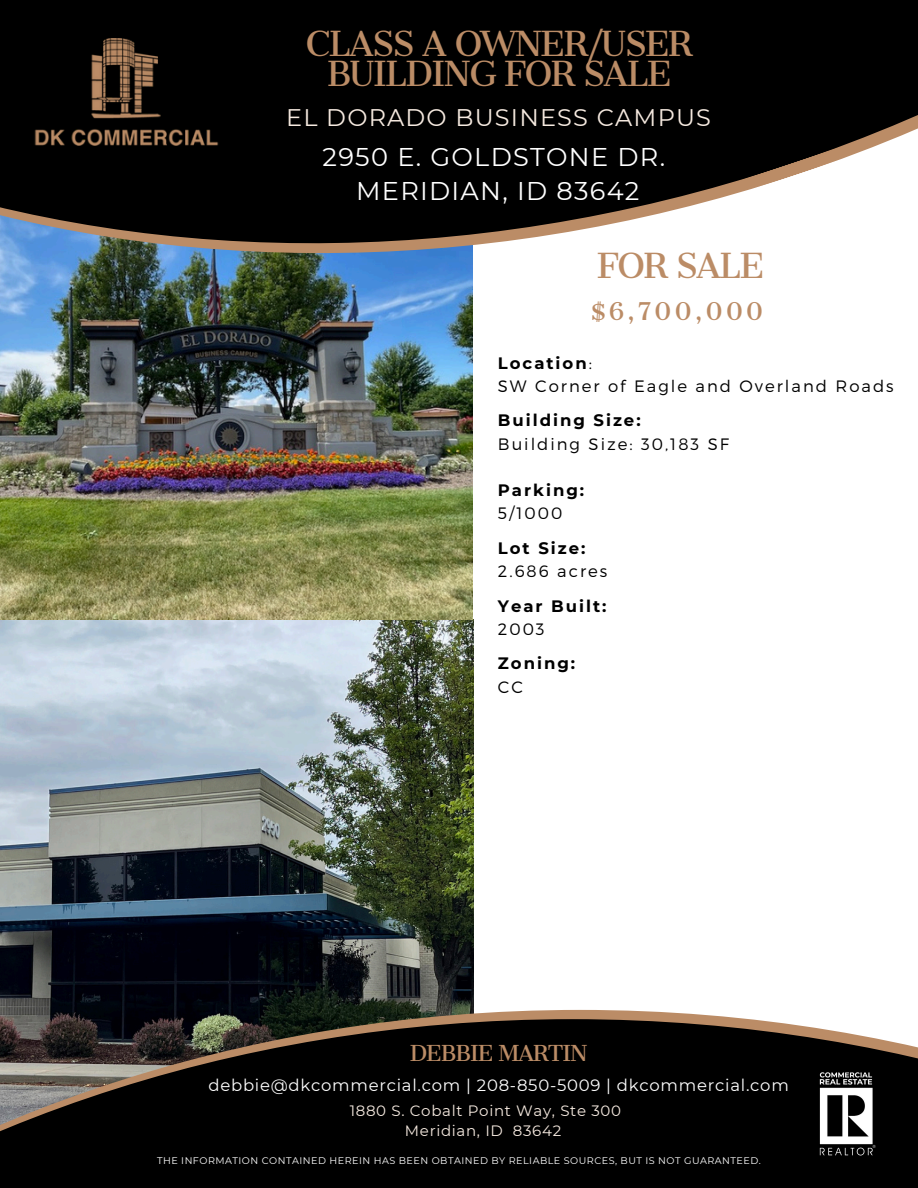
<style>
.page{position:relative;width:918px;height:1188px;background:#fff}
.page>*{position:absolute;margin:0;border:0;box-sizing:border-box;transform-origin:0 0}
.t1{font:33px/30.3px "Cantata One";letter-spacing:-.05em;color:#bb8c66;text-align:center}
.t2{font:25.65px/33.2px "Montserrat";letter-spacing:.05em;color:#fff;text-align:center}
.t3{font:24px "Montserrat";letter-spacing:.05em;color:#f6eae0}
.t4{font:23.4px "Cantata One";letter-spacing:.12em;color:#bb8c66}
.t5{font:21px "Cantata One";letter-spacing:-.05em;color:#bb8c66}
.t6{font:300 16.5px/23.2px "Montserrat";letter-spacing:.12em;color:#000}
.t7{font:16.5px "Montserrat";letter-spacing:.045em;color:#fff}
.t8{font:700 16.5px/23.2px "Montserrat";letter-spacing:.12em;color:#000}
.t9{font:15px/20.2px "Montserrat";letter-spacing:.045em;color:#f6eae0;text-align:center}
.t10{font:9.6px "Montserrat";letter-spacing:.05em;color:#fff}
.s1{font-weight:700}
.s2{font-weight:300}
</style>
<div class="page">
<img style="left:0;top:569px;width:473px;height:441px">
<svg style="left:0;top:1010px;width:747px;height:9px;background:#605648"></svg>
<svg style="left:0;top:1019px;width:918px;height:169px;background:#14110f"></svg>
<svg style="left:0;top:504px;width:473px;height:65px;background:#788340"></svg>
<img style="left:0;top:0;width:918px;height:504px">
<img style="left:32px;top:38px;width:188px;height:107px">
<img style="left:806px;top:1060px;width:80px;height:107px">
<h2 class="t1" style="left:306px;top:29px;width:389px">CLASS A OWNER/USER<br>BUILDING FOR SALE</h2>
<h1 class="t3" style="left:286px;top:103px;width:426px">EL DORADO BUSINESS CAMPUS</h1>
<h4 class="t2" style="left:323px;top:141px;width:344px">2950 E. GOLDSTONE DR.<br>MERIDIAN, ID 83642</h4>
<h3 class="t1" style="left:597px;top:251px;width:169px">FOR SALE</h3>
<h4 class="t4" style="left:590px;top:296px;width:174px">$6,700,000</h4>
<h4 class="t6" style="left:498px;top:350px;width:397px"><span class="s1">Location</span>:<br>SW Corner of Eagle and Overland Roads</h4>
<h4 class="t6" style="left:498px;top:408px;width:233px"><span class="s1">Building Size:<br></span>Building Size: 30,183 SF</h4>
<h4 class="t8" style="left:498px;top:478px;width:88px">Parking:<br><span class="s2">5/1000</span></h4>
<p class="t6" style="left:498px;top:535px;width:111px"><span class="s1">Lot Size:<br></span>2.686 acres</p>
<p class="t8" style="left:498px;top:594px;width:110px">Year Built:<br><span class="s2">2003</span></p>
<p class="t8" style="left:498px;top:652px;width:79px">Zoning:<br><span class="s2">CC</span></p>
<h2 class="t5" style="left:410px;top:1040px;width:179px">DEBBIE MARTIN</h2>
<h2 class="t7" style="left:208px;top:1075px;width:582px">debbie@dkcommercial.com | 208-850-5009 | dkcommercial.com</h2>
<h4 class="t9" style="left:350px;top:1101px;width:273px">1880 S. Cobalt Point Way, Ste 300<br>Meridian, ID 83642</h4>
<p class="t10" style="left:157px;top:1155px;width:605px">THE INFORMATION CONTAINED HEREIN HAS BEEN OBTAINED BY RELIABLE SOURCES, BUT IS NOT GUARANTEED.</p>
</div>
